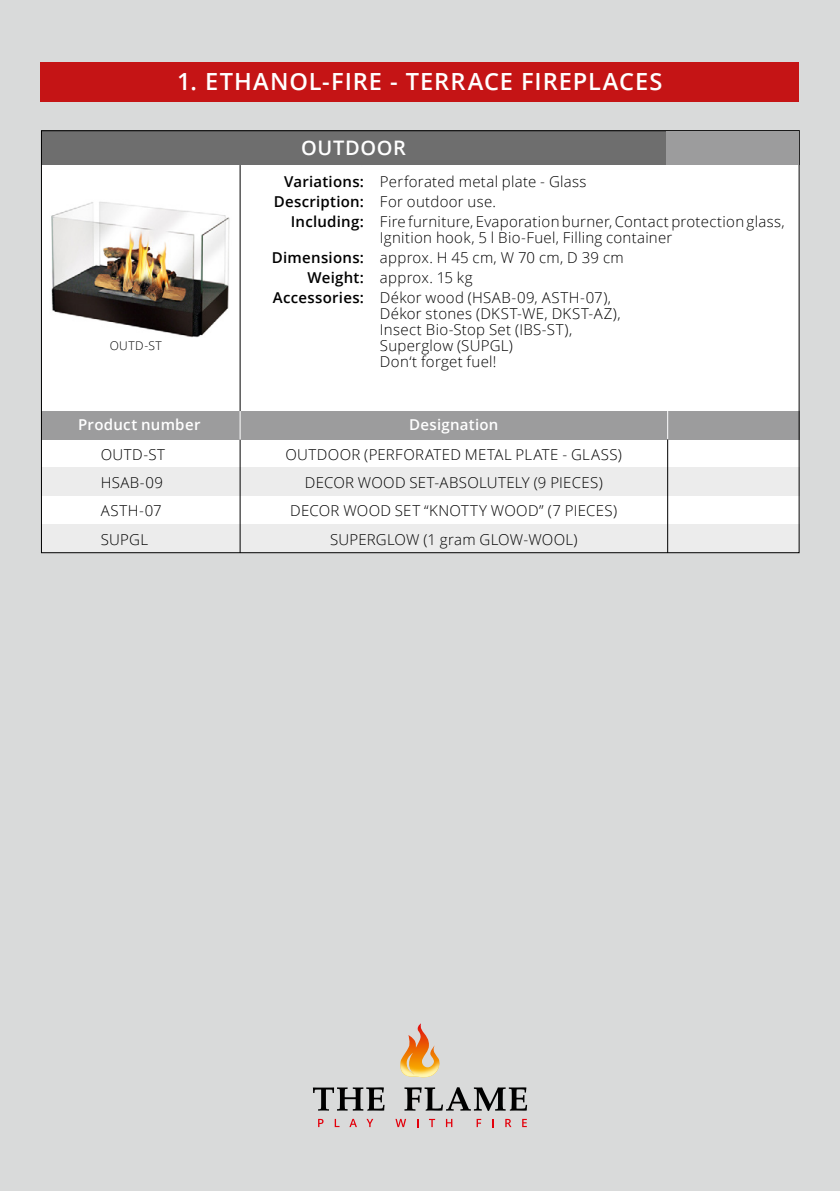
<style>
.page{position:relative;width:840px;height:1191px;background:#fff}
.page>*{position:absolute;margin:0;border:0;box-sizing:border-box;transform-origin:0 0}
.t1{font:600 23.6px "Open Sans";letter-spacing:.04em;color:#fff}
.t2{font:600 20px "Open Sans";letter-spacing:.03em;color:#fff}
.t3{font:300 15px "Open Sans";letter-spacing:.02em;color:#000}
.t4{font:600 15px "Open Sans";letter-spacing:.015em;color:#fff}
.t5{font:300 12px "Open Sans";letter-spacing:.04em;color:#000}
.s1{font-weight:600}
</style>
<div class="page">
<div style="left:0;top:0;width:839px;height:1191px;background:#d9dada"></div>
<div style="left:41px;top:130px;width:758px;height:423px;background:#fff"></div>
<img style="left:51px;top:201px;width:179px;height:136px">
<div style="left:41px;top:524px;width:758px;height:29px;background:#ececec"></div>
<div style="left:41px;top:130px;width:758px;height:35px;background:#6e6e6e"></div>
<div style="left:41px;top:468px;width:758px;height:28px;background:#ececec"></div>
<hr style="left:240px;top:165px;width:1px;height:388px;background:#000">
<div style="left:41px;top:411px;width:758px;height:28px;background:#9c9c9d"></div>
<svg style="left:240px;top:411px;width:1px;height:28px"></svg>
<svg style="left:667px;top:411px;width:1px;height:28px"></svg>
<hr style="left:667px;top:439px;width:1px;height:114px;background:#000">
<div style="left:41px;top:62px;width:757px;height:40px;background:#c51415"></div>
<div style="left:665px;top:131px;width:133px;height:34px;background:#9c9c9d"></div>
<svg style="left:313px;top:1087px;width:214px;height:24px"></svg>
<svg style="left:408px;top:1023px;width:21px;height:17px"></svg>
<img style="left:400px;top:1040px;width:40px;height:38px">
<svg style="left:318px;top:1118px;width:5px;height:9px"></svg>
<svg style="left:334px;top:1118px;width:5px;height:9px"></svg>
<svg style="left:349px;top:1118px;width:8px;height:9px"></svg>
<svg style="left:366px;top:1118px;width:7px;height:9px"></svg>
<svg style="left:395px;top:1118px;width:11px;height:9px"></svg>
<svg style="left:429px;top:1118px;width:6px;height:9px"></svg>
<svg style="left:445px;top:1118px;width:7px;height:9px"></svg>
<svg style="left:476px;top:1118px;width:5px;height:9px"></svg>
<svg style="left:505px;top:1118px;width:6px;height:9px"></svg>
<svg style="left:522px;top:1118px;width:4px;height:9px"></svg>
<p class="t1" style="left:177px;top:65px;width:486px">1. ETHANOL-FIRE - TERRACE FIREPLACES</p>
<p class="t5" style="left:110px;top:338px;width:53px">OUTD-ST</p>
<p class="t2" style="left:301px;top:134px;width:106px">OUTDOOR</p>
<p class="t3" style="left:284px;top:171px;width:304px"><span class="s1">Variations:</span> Perforated metal plate - Glass</p>
<p class="t3" style="left:273px;top:191px;width:223px"><span class="s1">Description:</span> For outdoor use.</p>
<p class="t3" style="left:290px;top:211px;width:495px"><span class="s1">Including:</span> Fire furniture, Evaporation burner, Contact protection glass,</p>
<p class="t3" style="left:380px;top:227px;width:294px">Ignition hook, 5 l Bio-Fuel, Filling container</p>
<p class="t3" style="left:272px;top:247px;width:353px"><span class="s1">Dimensions:</span> approx. H 45 cm, W 70 cm, D 39 cm</p>
<p class="t3" style="left:307px;top:267px;width:167px"><span class="s1">Weight:</span> approx. 15 kg</p>
<p class="t3" style="left:273px;top:287px;width:339px"><span class="s1">Accessories:</span> Dékor wood (HSAB-09, ASTH-07),</p>
<p class="t3" style="left:380px;top:303px;width:242px">Dékor stones (DKST-WE, DKST-AZ),</p>
<p class="t3" style="left:380px;top:319px;width:194px">Insect Bio-Stop Set (IBS-ST),</p>
<p class="t3" style="left:380px;top:335px;width:134px">Superglow (SUPGL)</p>
<p class="t3" style="left:380px;top:351px;width:118px">Don‘t forget fuel!</p>
<p class="t4" style="left:78px;top:415px;width:124px">Product number</p>
<p class="t4" style="left:409px;top:415px;width:91px">Designation</p>
<p class="t3" style="left:101px;top:444px;width:66px">OUTD-ST</p>
<p class="t3" style="left:101px;top:472px;width:64px">HSAB-09</p>
<p class="t3" style="left:101px;top:500px;width:63px">ASTH-07</p>
<p class="t3" style="left:101px;top:529px;width:49px">SUPGL</p>
<p class="t3" style="left:285px;top:444px;width:338px">OUTDOOR (PERFORATED METAL PLATE - GLASS)</p>
<p class="t3" style="left:304px;top:472px;width:299px">DECOR WOOD SET-ABSOLUTELY (9 PIECES)</p>
<p class="t3" style="left:290px;top:500px;width:328px">DECOR WOOD SET “KNOTTY WOOD” (7 PIECES)</p>
<p class="t3" style="left:330px;top:529px;width:249px">SUPERGLOW (1 gram GLOW-WOOL)</p>
</div>
